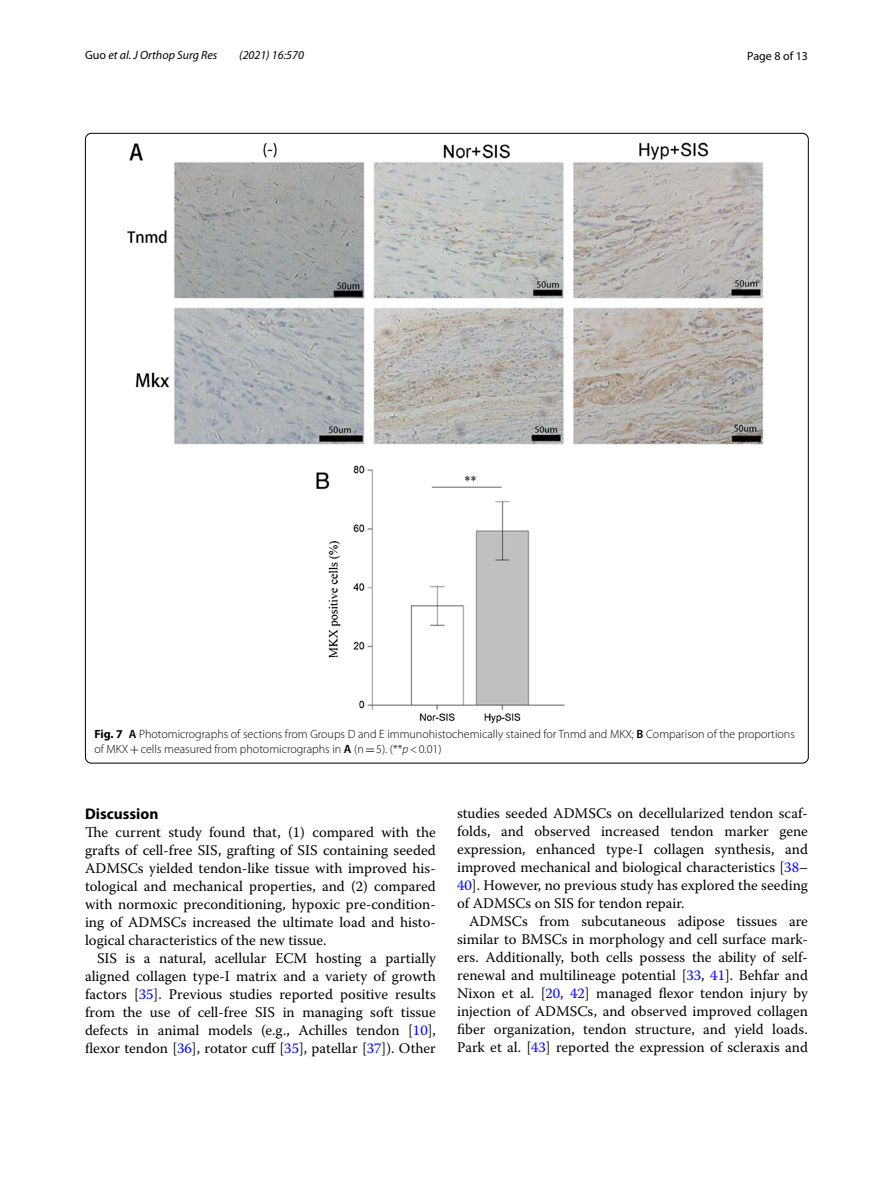
<style>
.page{position:relative;width:893px;height:1187px;background:#fff}
.page>*{position:absolute;margin:0;border:0;box-sizing:border-box;transform-origin:0 0}
.t1{font:700 15.45px "Myriad Pro";color:#000}
.t2{font:14.7px/18px "Warnock Pro";color:#000;text-align:justify}
.t3{font:300 12px/15px "Myriad Pro";color:#000}
.t4{font:italic 12px "Myriad Pro";color:#000}
.t5{font:12px "Myriad Pro";color:#000}
.s1{font-style:normal}
.s2{font-weight:700}
.s3{font-weight:600}
.s4{font-family:"MTSY";font-weight:400}
.s5{font-style:italic}
.s6{color:#00f}
</style>
<div class="page">
<img style="left:128px;top:142px;width:636px;height:580px">
<p class="t4" style="left:85px;top:48px;width:134px"><span class="s1">Guo</span> et al. J Orthop Surg Res</p>
<p class="t4" style="left:239px;top:48px;width:66px">(2021) 16:570</p>
<p class="t5" style="left:747px;top:48px;width:62px">Page 8 of 13</p>
<p class="t3" style="left:94px;top:726px;width:702px"><span class="s2">Fig. 7</span> <span class="s3">A</span> Photomicrographs of sections from Groups D and E immunohistochemically stained for Tnmd and MKX; <span class="s3">B</span> Comparison of the proportions of MKX<span class="s4">+</span>cells measured from photomicrographs in <span class="s3">A</span> (n<span class="s4">=</span>5). (**<span class="s5">p</span>&lt;0.01)</p>
<p class="t1" style="left:85px;top:803px;width:75px">Discussion</p>
<p class="t2" style="left:85px;top:822px;width:352px">The current study found that, (1) compared with the grafts of cell-free SIS, grafting of SIS containing seeded ADMSCs yielded tendon-like tissue with improved his&shy;tological and mechanical properties, and (2) compared with normoxic preconditioning, hypoxic pre-condition&shy;ing of ADMSCs increased the ultimate load and histo&shy;logical characteristics of the new tissue.</p>
<p class="t2" style="left:85px;top:948px;width:352px;text-indent:12px">SIS is a natural, acellular ECM hosting a partially aligned collagen type-I matrix and a variety of growth factors [<span class="s6">35</span>]. Previous studies reported positive results from the use of cell-free SIS in managing soft tissue defects in animal models (e.g., Achilles tendon [<span class="s6">10</span>], flexor tendon [<span class="s6">36</span>], rotator cuff [<span class="s6">35</span>], patellar [<span class="s6">37</span>]). Other</p>
<p class="t2" style="left:457px;top:804px;width:352px">studies seeded ADMSCs on decellularized tendon scaf&shy;folds, and observed increased tendon marker gene expression, enhanced type-I collagen synthesis, and improved mechanical and biological characteristics [<span class="s6">38</span>– <span class="s6">40</span>]. However, no previous study has explored the seeding of ADMSCs on SIS for tendon repair.</p>
<p class="t2" style="left:457px;top:912px;width:352px;text-indent:12px">ADMSCs from subcutaneous adipose tissues are similar to BMSCs in morphology and cell surface mark&shy;ers. Additionally, both cells possess the ability of self&shy;renewal and multilineage potential [<span class="s6">33</span>, <span class="s6">41</span>]. Behfar and Nixon et al. [<span class="s6">20</span>, <span class="s6">42</span>] managed flexor tendon injury by injection of ADMSCs, and observed improved collagen fiber organization, tendon structure, and yield loads.<br>Park et al. [<span class="s6">43</span>] reported the expression of scleraxis and</p>
</div>
